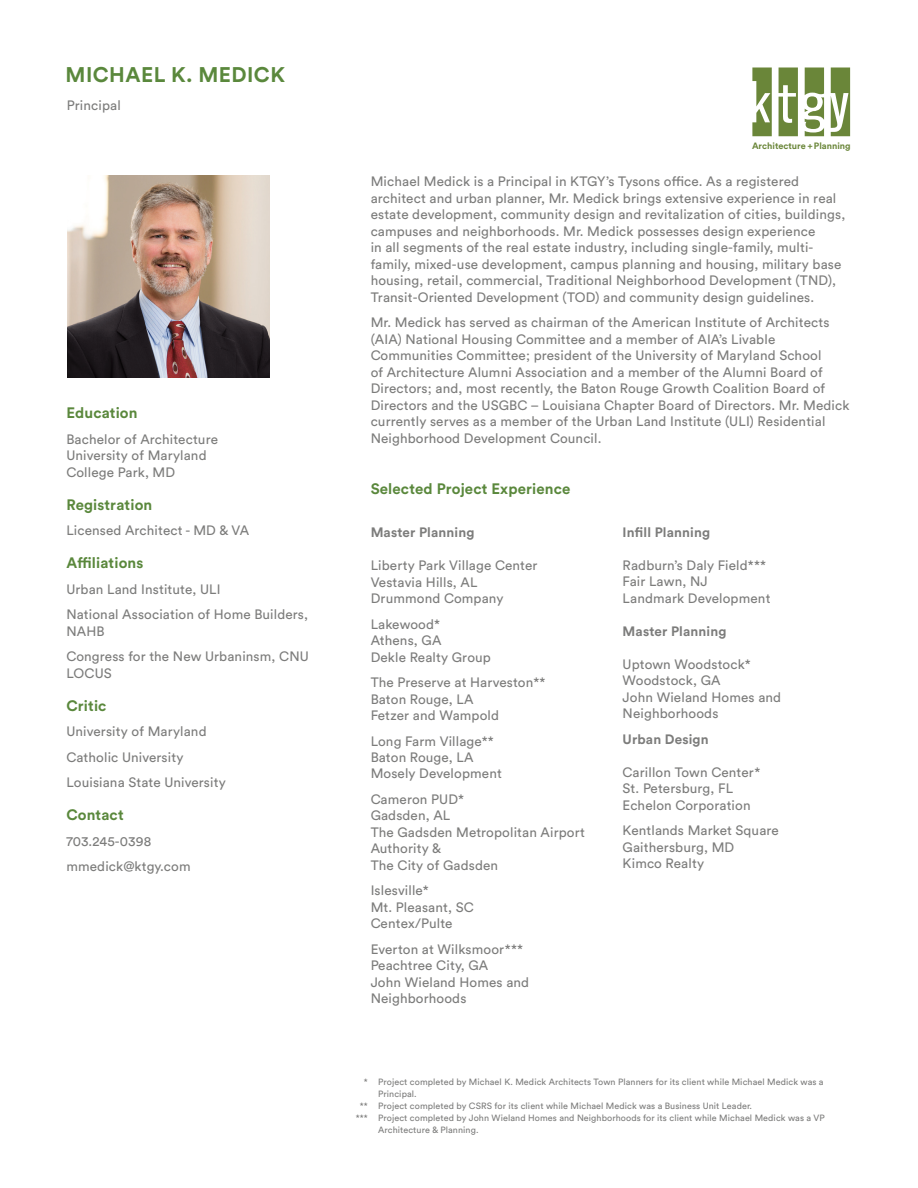
<style>
.page{position:relative;width:918px;height:1188px;background:#fff}
.page>*{position:absolute;margin:0;border:0;box-sizing:border-box;transform-origin:0 0}
.t1{font:700 21px "Circular Std";letter-spacing:.02em;color:#5a883c}
.t2{font:700 15px "Circular Std";letter-spacing:.01em;color:#5a883c}
.t3{font:13.5px/16.5px "Circular Std";letter-spacing:.01em;color:#7c7c7b}
.t4{font:700 13.5px "Circular Std";letter-spacing:.01em;color:#7c7c7b}
.t5{font:700 9.15px "Circular Std";color:#6a8639}
.t6{font:9px/12px "Circular Std";letter-spacing:.01em;color:#7c7c7b}
.s1{font-size:13.5px;color:#fff}
</style>
<div class="page">
<svg style="left:752px;top:68px;width:20px;height:68px"></svg>
<svg style="left:779px;top:68px;width:19px;height:68px"></svg>
<svg style="left:831px;top:68px;width:19px;height:68px"></svg>
<svg style="left:805px;top:68px;width:19px;height:68px"></svg>
<img style="left:68px;top:176px;width:202px;height:202px">
<h1 class="t1" style="left:66px;top:61px;width:350px">MICHAEL K. MEDICK <span class="s1">LICENSE, LICENSE</span></h1>
<p class="t3" style="left:67px;top:97px;width:55px">Principal</p>
<p class="t5" style="left:752px;top:139px;width:100px">Architecture + Planning</p>
<p class="t2" style="left:66px;top:403px;width:73px">Education</p>
<p class="t3" style="left:66px;top:430px;width:153px">Bachelor of Architecture<br>University of Maryland<br>College Park, MD</p>
<p class="t2" style="left:66px;top:495px;width:87px">Registration</p>
<p class="t3" style="left:66px;top:522px;width:184px">Licensed Architect - MD &amp; VA</p>
<p class="t2" style="left:66px;top:553px;width:79px">Affiliations</p>
<p class="t3" style="left:66px;top:576px;width:243px;line-height:25.5px">Urban Land Institute, ULI<br>National Association of Home Builders,</p>
<p class="t3" style="left:66px;top:618px;width:244px;line-height:25.5px">NAHB<br>Congress for the New Urbaninsm, CNU</p>
<p class="t3" style="left:66px;top:664px;width:47px">LOCUS</p>
<p class="t2" style="left:66px;top:696px;width:42px">Critic</p>
<p class="t3" style="left:66px;top:718px;width:161px;line-height:25.5px">University of Maryland<br>Catholic University<br>Louisiana State University</p>
<p class="t2" style="left:66px;top:805px;width:59px">Contact</p>
<p class="t3" style="left:66px;top:828px;width:126px;line-height:25.5px">703.245-0398 mmedick@ktgy.com</p>
<p class="t3" style="left:371px;top:173px;width:476px">Michael Medick is a Principal in KTGY’s Tysons office. As a registered architect and urban planner, Mr. Medick brings extensive experience in real estate development, community design and revitalization of cities, buildings, campuses and neighborhoods. Mr. Medick possesses design experience<br>in all segments of the real estate industry, including single-family, multi&shy;family, mixed-use development, campus planning and housing, military base housing, retail, commercial, Traditional Neighborhood Development (TND), Transit-Oriented Development (TOD) and community design guidelines.</p>
<p class="t3" style="left:371px;top:314px;width:480px">Mr. Medick has served as chairman of the American Institute of Architects (AIA) National Housing Committee and a member of AIA’s Livable Communities Committee; president of the University of Maryland School<br>of Architecture Alumni Association and a member of the Alumni Board of Directors; and, most recently, the Baton Rouge Growth Coalition Board of Directors and the USGBC – Louisiana Chapter Board of Directors. Mr. Medick currently serves as a member of the Urban Land Institute (ULI) Residential Neighborhood Development Council.</p>
<p class="t2" style="left:371px;top:479px;width:201px">Selected Project Experience</p>
<p class="t4" style="left:371px;top:524px;width:105px">Master Planning</p>
<p class="t3" style="left:371px;top:557px;width:168px">Liberty Park Village Center<br>Vestavia Hills, AL<br>Drummond Company</p>
<p class="t3" style="left:371px;top:615px;width:122px">Lakewood*<br>Athens, GA<br>Dekle Realty Group</p>
<p class="t3" style="left:371px;top:674px;width:176px">The Preserve at Harveston**<br>Baton Rouge, LA<br>Fetzer and Wampold</p>
<p class="t3" style="left:371px;top:732px;width:133px">Long Farm Village**<br>Baton Rouge, LA<br>Mosely Development</p>
<p class="t3" style="left:371px;top:791px;width:216px">Cameron PUD*<br>Gadsden, AL<br>The Gadsden Metropolitan Airport<br>Authority &amp;<br>The City of Gadsden</p>
<p class="t3" style="left:371px;top:882px;width:105px">Islesville*<br>Mt. Pleasant, SC<br>Centex/Pulte</p>
<p class="t3" style="left:371px;top:941px;width:160px">Everton at Wilksmoor***<br>Peachtree City, GA<br>John Wieland Homes and<br>Neighborhoods</p>
<p class="t4" style="left:623px;top:524px;width:89px">Infill Planning</p>
<p class="t3" style="left:623px;top:557px;width:149px">Radburn’s Daly Field***<br>Fair Lawn, NJ<br>Landmark Development</p>
<p class="t4" style="left:623px;top:622px;width:105px">Master Planning</p>
<p class="t3" style="left:623px;top:656px;width:160px">Uptown Woodstock*<br>Woodstock, GA<br>John Wieland Homes and<br>Neighborhoods</p>
<p class="t4" style="left:623px;top:730px;width:88px">Urban Design</p>
<p class="t3" style="left:623px;top:764px;width:139px">Carillon Town Center*<br>St. Petersburg, FL<br>Echelon Corporation</p>
<p class="t3" style="left:623px;top:822px;width:158px">Kentlands Market Square<br>Gaithersburg, MD<br>Kimco Realty</p>
<p class="t6" style="left:364px;top:1075px;width:5px">*</p>
<p class="t6" style="left:356px;top:1099px;width:14px;text-align:center">** ***</p>
<p class="t6" style="left:378px;top:1075px;width:448px">Project completed by Michael K. Medick Architects Town Planners for its client while Michael Medick was a Principal.<br>Project completed by CSRS for its client while Michael Medick was a Business Unit Leader.<br>Project completed by John Wieland Homes and Neighborhoods for its client while Michael Medick was a VP Architecture &amp; Planning.</p>
</div>
